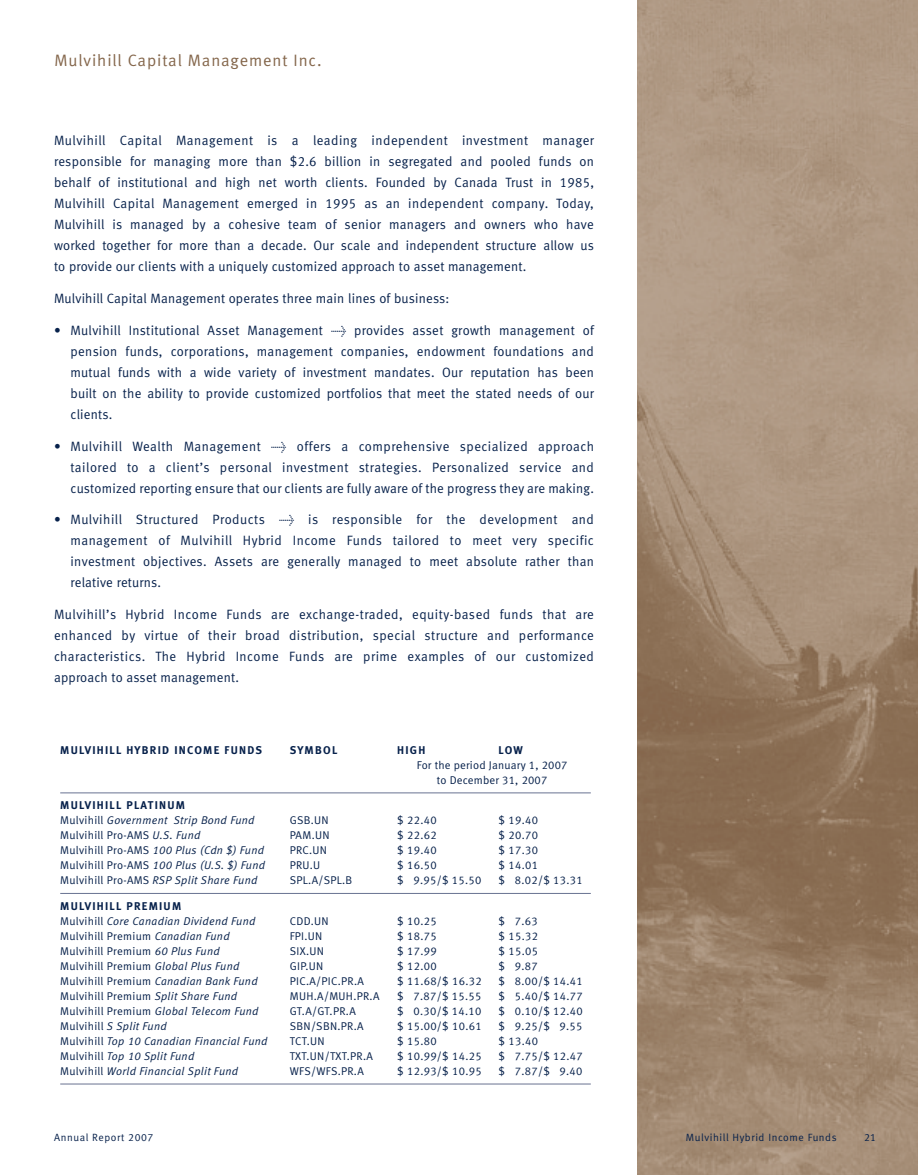
<style>
.page{position:relative;width:918px;height:1175px;background:#fff}
.page>*{position:absolute;margin:0;border:0;box-sizing:border-box;transform-origin:0 0}
.t1{font:16.5px "Meta Normal LF";letter-spacing:.055em;color:#84664b}
.t2{font:13.5px/21px "Meta Normal LF";letter-spacing:.015em;color:#07214b;text-align:justify}
.t3{font:11.25px/15px "Meta Normal LF";letter-spacing:.03em;color:#07214b;text-align:center}
.t4{font:italic 11.25px "Meta Normal LF";letter-spacing:.03em;color:#07214b}
.t5{font:11.25px "Meta Bold LF";letter-spacing:.11em;color:#07214b}
.t6{font:10.5px "Meta Normal LF";letter-spacing:.055em;color:#07214b}
.s1{font-family:"Meta Normal Expert"}
.s2{font-style:normal}
.s3{font-style:italic}
</style>
<div class="page">
<img style="left:637px;top:0;width:281px;height:1174px">
<hr style="left:60px;top:792px;width:531px;height:1px;background:#687291">
<hr style="left:60px;top:893px;width:531px;height:1px;background:#687291">
<hr style="left:60px;top:1083px;width:531px;height:1px;background:#687291">
<p class="t1" style="left:55px;top:55px;width:268px">Mulvihill Capital Management Inc.</p>
<p class="t2" style="left:54px;top:131px;width:542px">Mulvihill Capital Management is a leading independent investment manager responsible for managing more than $2.6 billion in segregated and pooled funds on behalf of institutional and high net worth clients. Founded by Canada Trust in 1985, Mulvihill Capital Management emerged in 1995 as an independent company. Today, Mulvihill is managed by a cohesive team of senior managers and owners who have worked together for more than a decade. Our scale and independent structure allow us to provide our clients with a uniquely customized approach to asset management.</p>
<p class="t2" style="left:54px;top:289px;width:397px">Mulvihill Capital Management operates three main lines of business:</p>
<p class="t2" style="left:71px;top:321px;width:525px;text-indent:-16px">• Mulvihill Institutional Asset Management <span class="s1">l</span> provides asset growth management of pension funds, corporations, management companies, endowment foundations and mutual funds with a wide variety of investment mandates. Our reputation has been built on the ability to provide customized portfolios that meet the stated needs of our clients.</p>
<p class="t2" style="left:71px;top:436px;width:525px;text-indent:-16px">• Mulvihill Wealth Management <span class="s1">l</span> offers a comprehensive specialized approach tailored to a client’s personal investment strategies. Personalized service and customized reporting ensure that our clients are fully aware of the progress they are making.</p>
<p class="t2" style="left:71px;top:510px;width:525px;text-indent:-16px">• Mulvihill Structured Products <span class="s1">l</span> is responsible for the development and management of Mulvihill Hybrid Income Funds tailored to meet very specific investment objectives. Assets are generally managed to meet absolute rather than relative returns.</p>
<p class="t2" style="left:54px;top:605px;width:541px">Mulvihill’s Hybrid Income Funds are exchange-traded, equity-based funds that are enhanced by virtue of their broad distribution, special structure and performance characteristics. The Hybrid Income Funds are prime examples of our customized approach to asset management.</p>
<p class="t5" style="left:60px;top:746px;width:203px">MULVIHILL HYBRID INCOME FUNDS</p>
<p class="t5" style="left:290px;top:746px;width:49px">SYMBOL</p>
<p class="t5" style="left:397px;top:746px;width:30px">HIGH</p>
<p class="t5" style="left:499px;top:746px;width:26px">LOW</p>
<p class="t3" style="left:417px;top:758px;width:152px">For the period January 1, 2007 to December 31, 2007</p>
<p class="t5" style="left:60px;top:801px;width:126px">MULVIHILL PLATINUM</p>
<p class="t4" style="left:60px;top:816px;width:196px"><span class="s2">Mulvihill</span> Government Strip Bond Fund</p>
<p class="t3" style="left:290px;top:814px;width:41px">GSB.UN</p>
<p class="t3" style="left:397px;top:814px;width:41px">$ 22.40</p>
<p class="t3" style="left:499px;top:814px;width:41px">$ 19.40</p>
<p class="t3" style="left:60px;top:829px;width:142px">Mulvihill Pro-AMS <span class="s3">U.S. Fund</span></p>
<p class="t3" style="left:290px;top:829px;width:41px">PAM.UN</p>
<p class="t3" style="left:397px;top:829px;width:41px">$ 22.62</p>
<p class="t3" style="left:499px;top:829px;width:41px">$ 20.70</p>
<p class="t4" style="left:60px;top:846px;width:205px"><span class="s2">Mulvihill Pro-AMS</span> 100 Plus (Cdn $) Fund</p>
<p class="t3" style="left:290px;top:844px;width:39px">PRC.UN</p>
<p class="t3" style="left:397px;top:844px;width:41px">$ 19.40</p>
<p class="t3" style="left:499px;top:844px;width:41px">$ 17.30</p>
<p class="t4" style="left:60px;top:861px;width:206px"><span class="s2">Mulvihill Pro-AMS</span> 100 Plus (U.S. $) Fund</p>
<p class="t3" style="left:290px;top:859px;width:32px">PRU.U</p>
<p class="t3" style="left:397px;top:859px;width:41px">$ 16.50</p>
<p class="t3" style="left:499px;top:859px;width:41px">$ 14.01</p>
<p class="t4" style="left:60px;top:876px;width:199px"><span class="s2">Mulvihill Pro-AMS</span> RSP Split Share Fund</p>
<p class="t3" style="left:290px;top:874px;width:64px">SPL.A/SPL.B</p>
<p class="t3" style="left:397px;top:874px;width:86px">$ 9.95/$ 15.50</p>
<p class="t3" style="left:499px;top:874px;width:86px">$ 8.02/$ 13.31</p>
<p class="t5" style="left:60px;top:902px;width:123px">MULVIHILL PREMIUM</p>
<p class="t4" style="left:60px;top:917px;width:197px"><span class="s2">Mulvihill</span> Core Canadian Dividend Fund</p>
<p class="t3" style="left:290px;top:914px;width:40px">CDD.UN</p>
<p class="t3" style="left:397px;top:914px;width:41px">$ 10.25</p>
<p class="t3" style="left:499px;top:914px;width:41px">$ 7.63</p>
<p class="t3" style="left:60px;top:929px;width:171px">Mulvihill Premium <span class="s3">Canadian Fund</span></p>
<p class="t3" style="left:290px;top:929px;width:34px">FPI.UN</p>
<p class="t3" style="left:397px;top:929px;width:41px">$ 18.75</p>
<p class="t3" style="left:499px;top:929px;width:41px">$ 15.32</p>
<p class="t3" style="left:60px;top:944px;width:161px">Mulvihill Premium <span class="s3">60 Plus Fund</span></p>
<p class="t3" style="left:290px;top:944px;width:36px">SIX.UN</p>
<p class="t3" style="left:397px;top:944px;width:41px">$ 17.99</p>
<p class="t3" style="left:499px;top:944px;width:41px">$ 15.05</p>
<p class="t3" style="left:60px;top:959px;width:181px">Mulvihill Premium <span class="s3">Global Plus Fund</span></p>
<p class="t3" style="left:290px;top:959px;width:35px">GIP.UN</p>
<p class="t3" style="left:397px;top:959px;width:41px">$ 12.00</p>
<p class="t3" style="left:499px;top:959px;width:41px">$ 9.87</p>
<p class="t3" style="left:60px;top:974px;width:199px">Mulvihill Premium <span class="s3">Canadian Bank Fund</span></p>
<p class="t3" style="left:290px;top:974px;width:76px">PIC.A/PIC.PR.A</p>
<p class="t3" style="left:397px;top:974px;width:86px">$ 11.68/$ 16.32</p>
<p class="t3" style="left:499px;top:974px;width:86px">$ 8.00/$ 14.41</p>
<p class="t3" style="left:60px;top:989px;width:178px">Mulvihill Premium <span class="s3">Split Share Fund</span></p>
<p class="t3" style="left:290px;top:989px;width:91px">MUH.A/MUH.PR.A</p>
<p class="t3" style="left:397px;top:989px;width:86px">$ 7.87/$ 15.55</p>
<p class="t3" style="left:499px;top:989px;width:86px">$ 5.40/$ 14.77</p>
<p class="t4" style="left:60px;top:1007px;width:200px"><span class="s2">Mulvihill Premium</span> Global Telecom Fund</p>
<p class="t3" style="left:290px;top:1004px;width:68px">GT.A/GT.PR.A</p>
<p class="t3" style="left:397px;top:1004px;width:86px">$ 0.30/$ 14.10</p>
<p class="t3" style="left:499px;top:1004px;width:86px">$ 0.10/$ 12.40</p>
<p class="t4" style="left:60px;top:1022px;width:108px"><span class="s2">Mulvihill</span> S Split Fund</p>
<p class="t3" style="left:290px;top:1019px;width:75px">SBN/SBN.PR.A</p>
<p class="t3" style="left:397px;top:1019px;width:86px">$ 15.00/$ 10.61</p>
<p class="t3" style="left:499px;top:1019px;width:85px">$ 9.25/$ 9.55</p>
<p class="t4" style="left:60px;top:1037px;width:209px"><span class="s2">Mulvihill</span> Top 10 Canadian Financial Fund</p>
<p class="t3" style="left:290px;top:1034px;width:36px">TCT.UN</p>
<p class="t3" style="left:397px;top:1034px;width:41px">$ 15.80</p>
<p class="t3" style="left:499px;top:1034px;width:41px">$ 13.40</p>
<p class="t4" style="left:60px;top:1052px;width:136px"><span class="s2">Mulvihill</span> Top 10 Split Fund</p>
<p class="t3" style="left:290px;top:1049px;width:85px">TXT.UN/TXT.PR.A</p>
<p class="t3" style="left:397px;top:1049px;width:86px">$ 10.99/$ 14.25</p>
<p class="t3" style="left:499px;top:1049px;width:86px">$ 7.75/$ 12.47</p>
<p class="t4" style="left:60px;top:1067px;width:179px"><span class="s2">Mulvihill</span> World Financial Split Fund</p>
<p class="t3" style="left:290px;top:1064px;width:76px">WFS/WFS.PR.A</p>
<p class="t3" style="left:397px;top:1064px;width:86px">$ 12.93/$ 10.95</p>
<p class="t3" style="left:499px;top:1064px;width:85px">$ 7.87/$ 9.40</p>
<p class="t6" style="left:54px;top:1134px;width:101px">Annual Report 2007</p>
<p class="t6" style="left:686px;top:1134px;width:152px">Mulvihill Hybrid Income Funds</p>
<p class="t6" style="left:864px;top:1134px;width:13px">21</p>
</div>
